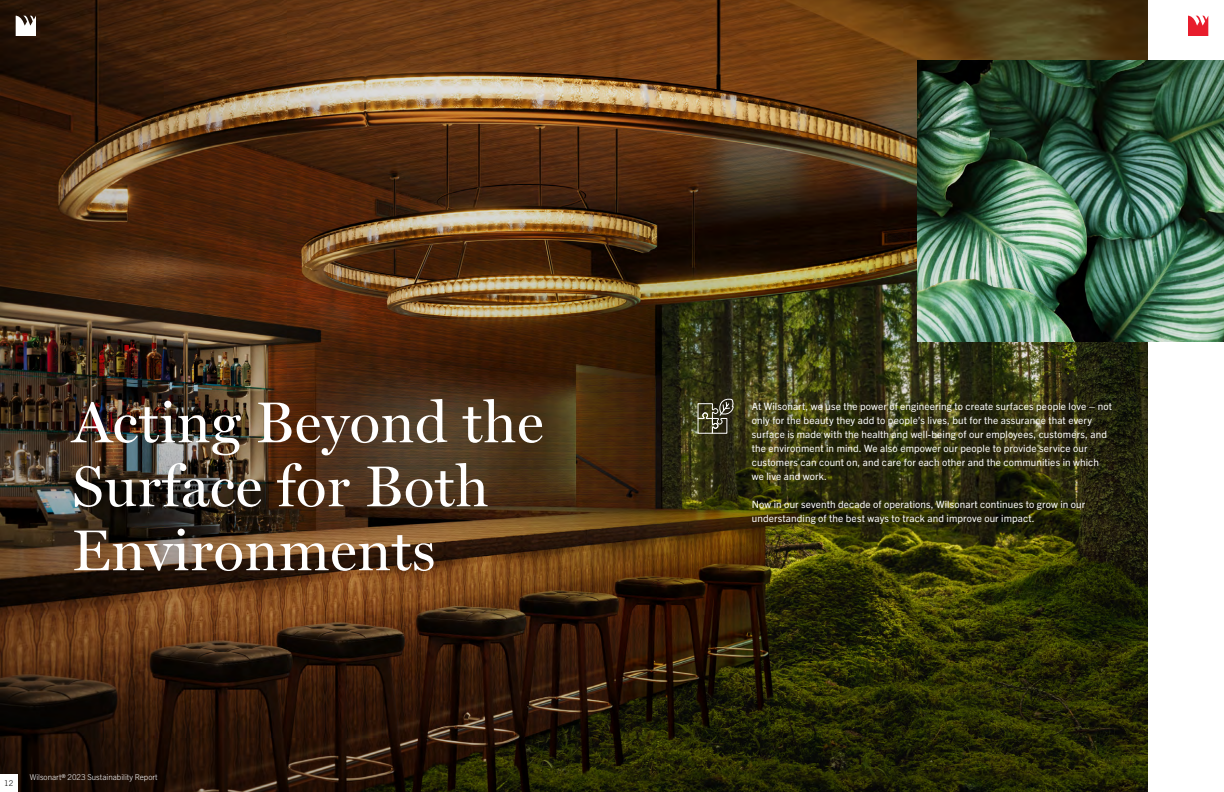
<style>
.page{position:relative;width:1224px;height:792px;background:#fff}
.page>*{position:absolute;margin:0;border:0;box-sizing:border-box;transform-origin:0 0}
.t1{font:58px/64px "Miller Display";letter-spacing:.01em;color:#fff}
.t2{font:10px/14px "Trade Gothic Next LT Pro";letter-spacing:.01em;color:#fff}
.t3{font:300 8px "Trade Gothic Next LT Pro";color:#fff}
.t4{font:300 8px "Trade Gothic Next LT Pro";color:#000}
</style>
<div class="page">
<img style="left:0;top:0;width:1148px;height:792px">
<div style="left:0;top:774px;width:17px;height:18px;background:#fff"></div>
<svg style="left:697px;top:398px;width:36px;height:36px"></svg>
<div style="left:733px;top:383px;width:397px;height:160px;background:#000;opacity:.75"></div>
<img style="left:918px;top:60px;width:306px;height:282px">
<svg style="left:16px;top:16px;width:20px;height:20px"></svg>
<svg style="left:1188px;top:16px;width:20px;height:20px"></svg>
<h1 class="t1" style="left:72px;top:390px;width:473px">Acting Beyond the<br>Surface for Both<br>Environments</h1>
<p class="t4" style="left:4px;top:777px;width:11px">12</p>
<p class="t3" style="left:30px;top:772px;width:130px">Wilsonart® 2023 Sustainability Report</p>
<p class="t2" style="left:752px;top:398px;width:362px">At Wilsonart, we use the power of engineering to create surfaces people love – not only for the beauty they add to people’s lives, but for the assurance that every surface is made with the health and well-being of our employees, customers, and the environment in mind. We also empower our people to provide service our customers can count on, and care for each other and the communities in which we live and work.</p>
<p class="t2" style="left:752px;top:496px;width:335px">Now in our seventh decade of operations, Wilsonart continues to grow in our understanding of the best ways to track and improve our impact.</p>
</div>
